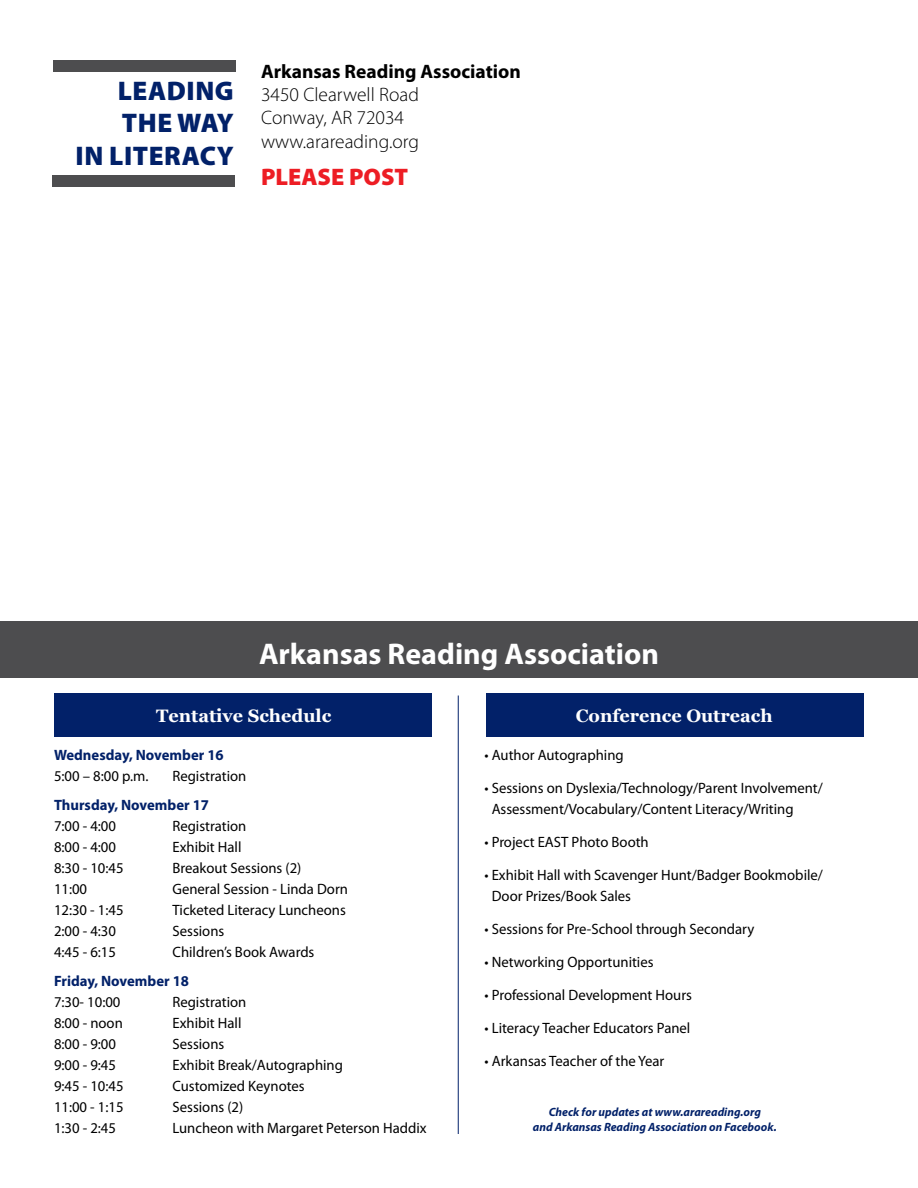
<style>
.page{position:relative;width:918px;height:1188px;background:#fff}
.page>*{position:absolute;margin:0;border:0;box-sizing:border-box;transform-origin:0 0}
.t1{font:700 30px "Myriad Pro";color:#fff}
.t2{font:900 27px/32.4px "Myriad Pro";letter-spacing:.02em;color:#022169;text-align:right}
.t3{font:900 24px "Myriad Pro";color:#ed1d24}
.t4{font:300 19.5px/23.4px "Myriad Pro";color:#000}
.t5{font:700 19.5px "Myriad Pro";color:#000}
.t6{font:700 18px "Georgia";color:#fff}
.t7{font:15px/21px "Myriad Pro";color:#000}
.t8{font:700 15px "Myriad Pro";color:#022169}
.t9{font:italic 700 12px/15px "Myriad Pro";color:#022169;text-align:center}
</style>
<div class="page">
<hr style="left:458px;top:696px;width:1px;height:438px;background:#022169">
<div style="left:0;top:621px;width:918px;height:57px;background:#4d4d4f"></div>
<div style="left:53px;top:60px;width:183px;height:12px;background:#4d4d4f"></div>
<div style="left:52px;top:175px;width:184px;height:12px;background:#4d4d4f"></div>
<div style="left:54px;top:693px;width:378px;height:44px;background:#022169"></div>
<div style="left:486px;top:693px;width:378px;height:44px;background:#022169"></div>
<h2 class="t2" style="left:76px;top:73px;width:160px">LEADING<br>THE WAY<br>IN LITERACY</h2>
<h3 class="t5" style="left:261px;top:58px;width:261px">Arkansas Reading Association</h3>
<h3 class="t4" style="left:261px;top:83px;width:160px">3450 Clearwell Road<br>Conway, AR 72034 www.arareading.org</h3>
<h3 class="t3" style="left:261px;top:161px;width:149px">PLEASE POST</h3>
<h1 class="t1" style="left:259px;top:634px;width:401px">Arkansas Reading Association</h1>
<p class="t6" style="left:156px;top:702px;width:177px">Tentative Schedulc</p>
<p class="t6" style="left:576px;top:702px;width:198px">Conference Outreach</p>
<p class="t8" style="left:54px;top:745px;width:171px">Wednesday, November 16</p>
<p class="t7" style="left:54px;top:765px;width:96px">5:00 – 8:00 p.m.</p>
<p class="t7" style="left:172px;top:765px;width:75px">Registration</p>
<p class="t8" style="left:54px;top:795px;width:157px">Thursday, November 17</p>
<p class="t7" style="left:54px;top:816px;width:64px">7:00 - 4:00</p>
<p class="t7" style="left:172px;top:816px;width:75px">Registration</p>
<p class="t7" style="left:54px;top:837px;width:64px">8:00 - 4:00</p>
<p class="t7" style="left:172px;top:837px;width:71px">Exhibit Hall</p>
<p class="t7" style="left:54px;top:858px;width:71px">8:30 - 10:45</p>
<p class="t7" style="left:172px;top:858px;width:130px">Breakout Sessions (2)</p>
<p class="t7" style="left:54px;top:879px;width:35px">11:00</p>
<p class="t7" style="left:172px;top:879px;width:177px">General Session - Linda Dorn</p>
<p class="t7" style="left:54px;top:900px;width:71px">12:30 - 1:45</p>
<p class="t7" style="left:172px;top:900px;width:175px">Ticketed Literacy Luncheons</p>
<p class="t7" style="left:54px;top:921px;width:64px">2:00 - 4:30</p>
<p class="t7" style="left:172px;top:921px;width:53px">Sessions</p>
<p class="t7" style="left:54px;top:942px;width:64px">4:45 - 6:15</p>
<p class="t7" style="left:172px;top:942px;width:143px">Children’s Book Awards</p>
<p class="t8" style="left:54px;top:971px;width:137px">Friday, November 18</p>
<p class="t7" style="left:54px;top:992px;width:68px">7:30- 10:00</p>
<p class="t7" style="left:172px;top:992px;width:75px">Registration</p>
<p class="t7" style="left:54px;top:1013px;width:70px">8:00 - noon</p>
<p class="t7" style="left:172px;top:1013px;width:71px">Exhibit Hall</p>
<p class="t7" style="left:54px;top:1034px;width:64px">8:00 - 9:00</p>
<p class="t7" style="left:172px;top:1034px;width:53px">Sessions</p>
<p class="t7" style="left:54px;top:1055px;width:64px">9:00 - 9:45</p>
<p class="t7" style="left:172px;top:1055px;width:172px">Exhibit Break/Autographing</p>
<p class="t7" style="left:54px;top:1076px;width:71px">9:45 - 10:45</p>
<p class="t7" style="left:172px;top:1076px;width:134px">Customized Keynotes</p>
<p class="t7" style="left:54px;top:1097px;width:71px">11:00 - 1:15</p>
<p class="t7" style="left:172px;top:1097px;width:72px">Sessions (2)</p>
<p class="t7" style="left:54px;top:1118px;width:64px">1:30 - 2:45</p>
<p class="t7" style="left:172px;top:1118px;width:256px">Luncheon with Margaret Peterson Haddix</p>
<p class="t7" style="left:484px;top:744px;width:141px">• Author Autographing</p>
<p class="t7" style="left:492px;top:777px;width:333px;text-indent:-7px">• Sessions on Dyslexia/Technology/Parent Involvement/<br>Assessment/Vocabulary/Content Literacy/Writing</p>
<p class="t7" style="left:484px;top:831px;width:166px">• Project EAST Photo Booth</p>
<p class="t7" style="left:492px;top:864px;width:333px;text-indent:-7px">• Exhibit Hall with Scavenger Hunt/Badger Bookmobile/<br>Door Prizes/Book Sales</p>
<p class="t7" style="left:484px;top:918px;width:271px">• Sessions for Pre-School through Secondary</p>
<p class="t7" style="left:484px;top:951px;width:171px">• Networking Opportunities</p>
<p class="t7" style="left:484px;top:984px;width:209px">• Professional Development Hours</p>
<p class="t7" style="left:484px;top:1017px;width:207px">• Literacy Teacher Educators Panel</p>
<p class="t7" style="left:484px;top:1050px;width:181px">• Arkansas Teacher of the Year</p>
<p class="t9" style="left:533px;top:1104px;width:246px">Check for updates at www.arareading.org<br>and Arkansas Reading Association on Facebook.</p>
</div>
